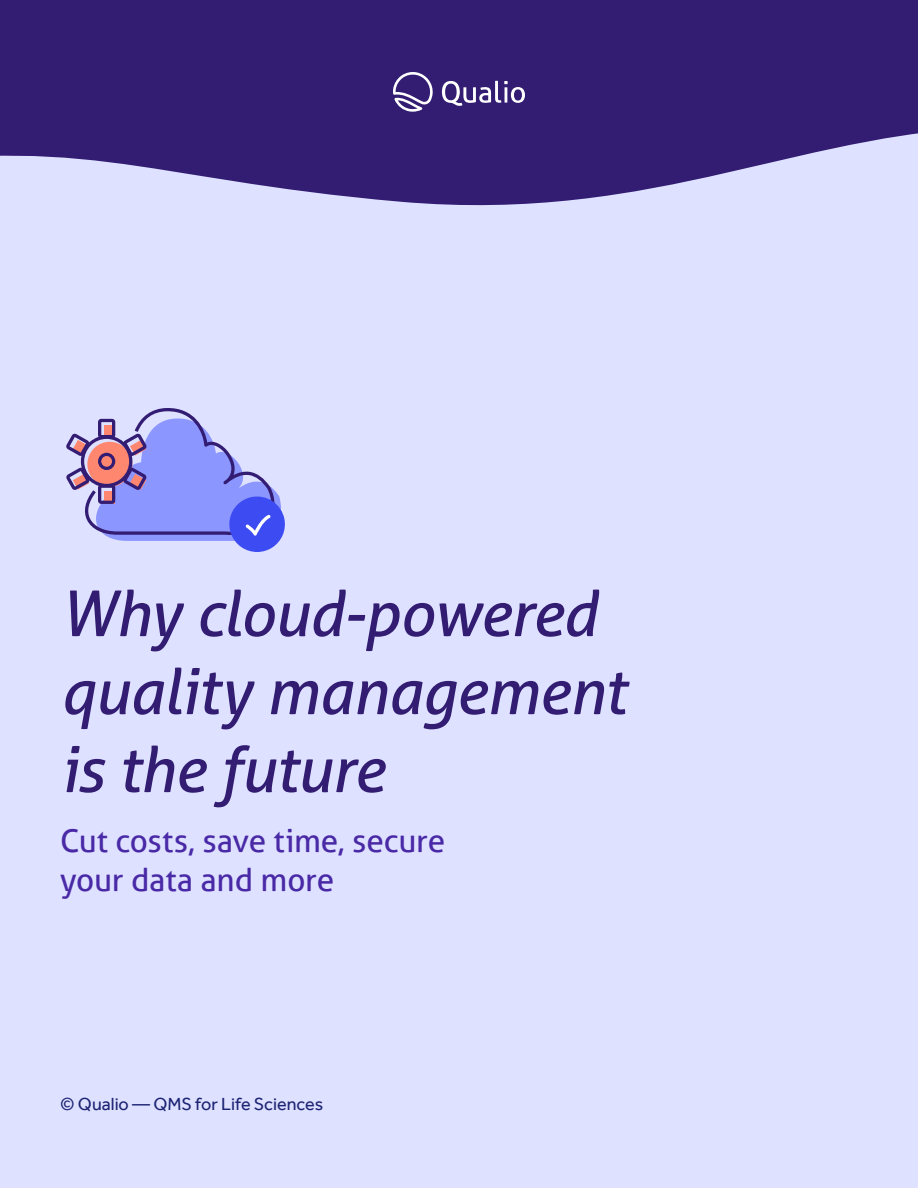
<style>
.page{position:relative;width:918px;height:1188px;background:#dee1ff}
.page>*{position:absolute;margin:0;border:0;box-sizing:border-box;transform-origin:0 0}
.t1{font:italic 63px/78px "Aller";letter-spacing:-.015em;color:#321d73}
.t2{font:31.5px/39px "Aller";letter-spacing:-.01em;color:#4929a6}
.t3{font:18px "Effra";color:#1d2473}
</style>
<div class="page">
<svg style="left:0;top:0;width:918px;height:206px;background:#493786"></svg>
<svg style="left:442px;top:81px;width:83px;height:26px;background:#6d5e9b"></svg>
<svg style="left:393px;top:71px;width:41px;height:41px;background:#655595"></svg>
<svg style="left:66px;top:408px;width:219px;height:144px"></svg>
<p class="t1" style="left:60px;top:574px;width:567px">Why cloud-powered quality management is the future</p>
<p class="t2" style="left:60px;top:821px;width:387px">Cut costs, save time, secure your data and more</p>
<p class="t3" style="left:60px;top:1093px;width:265px">© Qualio — QMS for Life Sciences</p>
</div>
